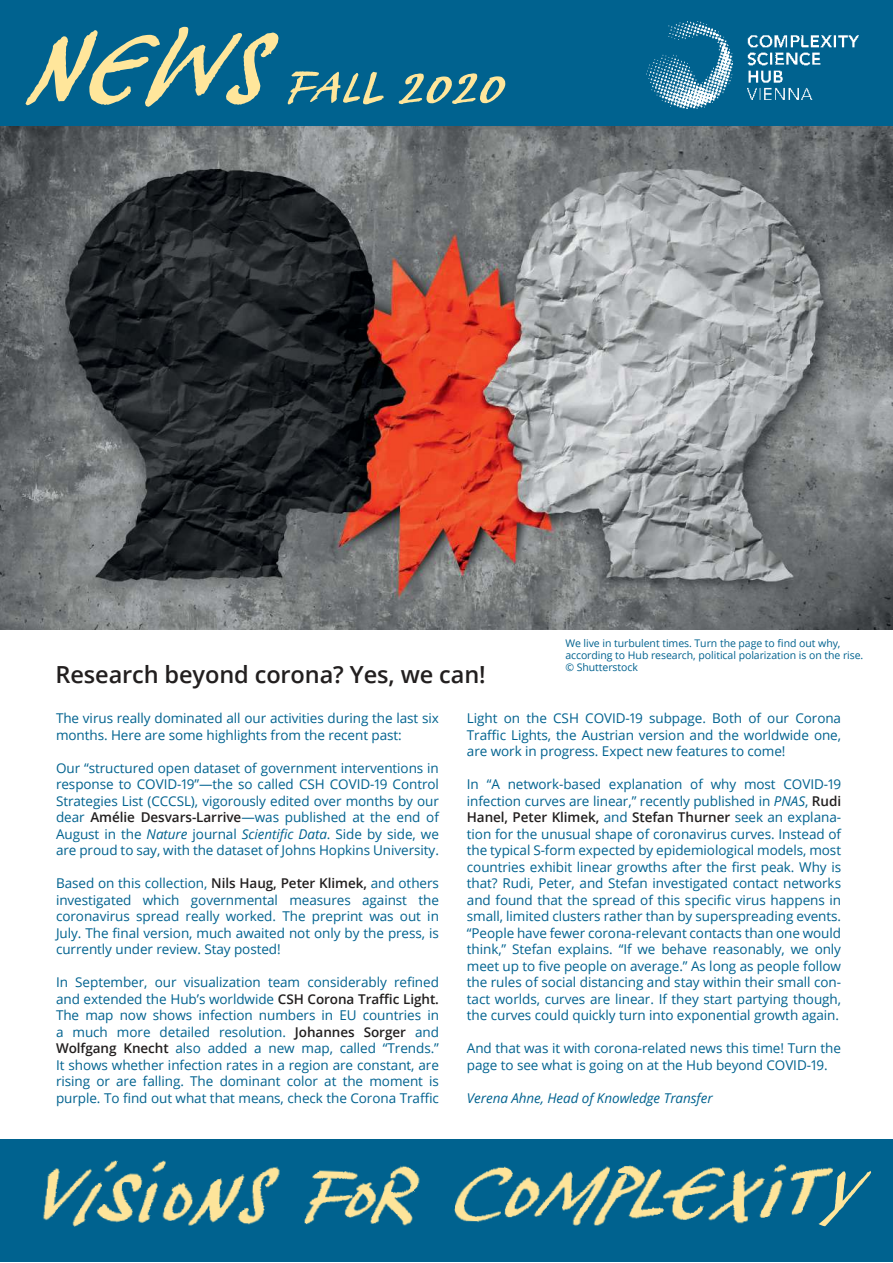
<style>
.page{position:relative;width:893px;height:1263px;background:#fff}
.page>*{position:absolute;margin:0;border:0;box-sizing:border-box;transform-origin:0 0}
.t1{font:600 23.55px "Open Sans";letter-spacing:-.005em;color:#221f1f}
.t2{font:13.5px/16.5px "Open Sans";letter-spacing:-.005em;color:#00628f;text-align:justify}
.t3{font:italic 13.5px "Open Sans";letter-spacing:-.005em;color:#00628f}
.t4{font:10.5px/12px "Open Sans";letter-spacing:-.005em;color:#00628f}
.s1{font-style:italic}
.s2{font-weight:600;color:#221f1f}
</style>
<div class="page">
<div style="left:0;top:1139px;width:893px;height:123px;background:#00628f"></div>
<div style="left:0;top:0;width:893px;height:127px;background:#00628f"></div>
<img style="left:646px;top:21px;width:213px;height:88px">
<svg style="left:26px;top:27px;width:253px;height:80px"></svg>
<img style="left:0;top:127px;width:893px;height:502px">
<img style="left:43px;top:1160px;width:237px;height:67px">
<img style="left:304px;top:1165px;width:116px;height:61px">
<img style="left:454px;top:1164px;width:379px;height:62px">
<svg style="left:818px;top:1171px;width:53px;height:56px"></svg>
<svg style="left:399px;top:73px;width:106px;height:31px"></svg>
<svg style="left:288px;top:71px;width:96px;height:33px"></svg>
<p class="t4" style="left:565px;top:637px;width:300px">We live in turbulent times. Turn the page to find out why, according to Hub research, political polarization is on the rise. © Shutterstock</p>
<h1 class="t1" style="left:55px;top:658px;width:432px">Research beyond corona? Yes, we can!</h1>
<p class="t2" style="left:467px;top:709px;width:376px">Light on the CSH COVID-19 subpage. Both of our Corona Traffic Lights, the Austrian version and the worldwide one, are work in progress. Expect new features to come!</p>
<p class="t2" style="left:467px;top:775px;width:376px">In “A network-based explanation of why most COVID-19 infection curves are linear,” recently published in <span class="s1">PNAS</span>, <span class="s2">Rudi Hanel, Peter Klimek,</span> and <span class="s2">Stefan Thurner</span> seek an explana&shy;tion for the unusual shape of coronavirus curves. Instead of the typical S-form expected by epidemiological models, most countries exhibit linear growths after the first peak. Why is that? Rudi, Peter, and Stefan investigated contact networks and found that the spread of this specific virus happens in small, limited clusters rather than by superspreading events. “People have fewer corona-relevant contacts than one would think,” Stefan explains. “If we behave reasonably, we only meet up to five people on average.” As long as people follow the rules of social distancing and stay within their small con&shy;tact worlds, curves are linear. If they start partying though, the curves could quickly turn into exponential growth again.</p>
<p class="t2" style="left:467px;top:1039px;width:376px">And that was it with corona-related news this time! Turn the page to see what is going on at the Hub beyond COVID-19.</p>
<p class="t3" style="left:467px;top:1088px;width:247px">Verena Ahne, Head of Knowledge Transfer</p>
<p class="t2" style="left:56px;top:711px;width:384px">The virus really dominated all our activities during the last six months. Here are some highlights from the recent past:</p>
<p class="t2" style="left:56px;top:761px;width:384px">Our “structured open dataset of government interventions in response to COVID-19”—the so called CSH COVID-19 Control Strategies List (CCCSL), vigorously edited over months by our dear <span class="s2">Amélie Desvars-Larrive</span>—was published at the end of August in the <span class="s1">Nature</span> journal <span class="s1">Scientific Data</span>. Side by side, we are proud to say, with the dataset of Johns Hopkins University.</p>
<p class="t2" style="left:56px;top:874px;width:384px">Based on this collection, <span class="s2">Nils Haug, Peter Klimek,</span> and others investigated which governmental measures against the coronavirus spread really worked. The preprint was out in July. The final version, much awaited not only by the press, is currently under review. Stay posted!</p>
<p class="t2" style="left:56px;top:973px;width:384px">In September, our visualization team considerably refined and extended the Hub’s worldwide <span class="s2">CSH Corona Traffic Light.<br></span>The map now shows infection numbers in EU countries in a much more detailed resolution. <span class="s2">Johannes Sorger</span> and <span class="s2">Wolfgang Knecht</span> also added a new map, called “Trends.” It shows whether infection rates in a region are constant, are rising or are falling. The dominant color at the moment is purple. To find out what that means, check the Corona Traffic</p>
</div>
